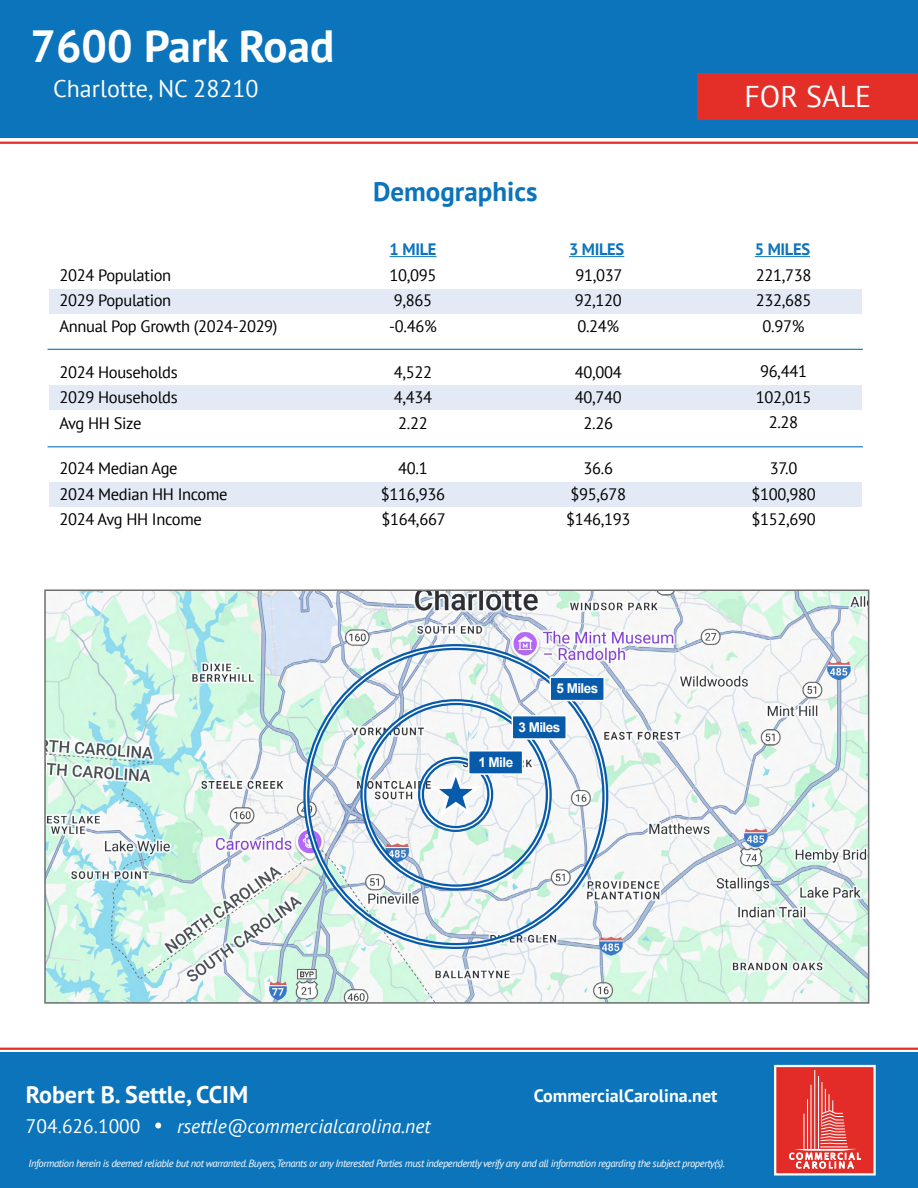
<style>
.page{position:relative;width:918px;height:1188px;background:#fff}
.page>*{position:absolute;margin:0;border:0;box-sizing:border-box;transform-origin:0 0}
.t1{font:700 45px "PT Sans";color:#fff}
.t2{font:30px "PT Sans";color:#fff}
.t3{font:700 27px "PT Sans";color:#0b74bb}
.t4{font:700 24px "PT Sans";color:#fff}
.t5{font:24px "PT Sans";color:#fff}
.t6{font:italic 19.5px "PT Sans";color:#fff}
.t7{font:19.5px "PT Sans";color:#fff}
.t8{font:700 18px "PT Sans";color:#fff}
.t9{font:16.5px/25.5px "PT Sans";letter-spacing:-.02em;color:#000;text-align:center}
.t10{font:700 16.5px "PT Sans";letter-spacing:-.02em;color:#0b74bb}
.t11{font:700 13.5px "Arial";letter-spacing:-.04em;color:#fff}
.t12{font:italic 10.5px "PT Sans";letter-spacing:-.04em;color:#fff}
</style>
<div class="page">
<div style="left:0;top:0;width:918px;height:137px;background:#0b74bb"></div>
<div style="left:698px;top:73px;width:220px;height:47px;background:#e32f28"></div>
<hr style="left:0;top:142px;width:918px;height:2px;background:#e32f28">
<div style="left:50px;top:385px;width:812px;height:25px;background:#e4e9f6"></div>
<div style="left:50px;top:483px;width:812px;height:24px;background:#e4e9f6"></div>
<div style="left:50px;top:289px;width:812px;height:25px;background:#e4e9f6"></div>
<hr style="left:390px;top:256px;width:47px;height:1px;background:#0b74bb">
<hr style="left:569px;top:256px;width:55px;height:1px;background:#0b74bb">
<hr style="left:755px;top:256px;width:55px;height:1px;background:#0b74bb">
<hr style="left:48px;top:349px;width:815px;height:1px;background:#0b74bb">
<hr style="left:48px;top:446px;width:815px;height:1px;background:#0b74bb">
<img style="left:47px;top:593px;width:819px;height:408px">
<div style="left:44px;top:590px;width:825px;height:414px;border:2px solid #6d6e71"></div>
<svg style="left:426px;top:769px;width:60px;height:51px"></svg>
<div style="left:360px;top:699px;width:192px;height:191px;border:6px solid #085baa;border-radius:50%"></div>
<div style="left:418px;top:757px;width:75px;height:75px;border:6px solid #085baa;border-radius:50%"></div>
<div style="left:420px;top:759px;width:71px;height:71px;border:2px solid #fff;border-radius:50%"></div>
<div style="left:468px;top:750px;width:55px;height:25px;background:#085baa;border:2px solid #fff"></div>
<div style="left:512px;top:715px;width:55px;height:25px;background:#085baa;border:2px solid #fff"></div>
<div style="left:550px;top:677px;width:55px;height:24px;background:#085baa;border:2px solid #fff"></div>
<div style="left:0;top:1052px;width:918px;height:136px;background:#0b74bb"></div>
<hr style="left:0;top:1048px;width:918px;height:2px;background:#e32f28">
<svg style="left:155px;top:1122px;width:6px;height:6px"></svg>
<div style="left:775px;top:1066px;width:100px;height:108px;background:#e32b27"></div>
<hr style="left:821px;top:1082px;width:1px;height:45px;background:#fff">
<hr style="left:810px;top:1085px;width:2px;height:64px;background:#fff">
<hr style="left:814px;top:1070px;width:1px;height:79px;background:#fff">
<hr style="left:818px;top:1076px;width:1px;height:73px;background:#fff">
<svg style="left:789px;top:1089px;width:72px;height:80px"></svg>
<div style="left:774px;top:1065px;width:102px;height:111px;border:2px solid #fff"></div>
<h1 class="t1" style="left:31px;top:17px;width:305px">7600 Park Road</h1>
<h3 class="t5" style="left:53px;top:73px;width:207px">Charlotte, NC 28210</h3>
<p class="t9" style="left:59px;top:262px;width:220px;text-align:left">2024 Population<br>2029 Population<br>Annual Pop Growth (2024-2029)</p>
<p class="t9" style="left:59px;top:359px;width:120px;text-align:justify">2024 Households 2029 Households Avg HH Size</p>
<p class="t9" style="left:59px;top:455px;width:170px;text-align:left">2024 Median Age<br>2024 Median HH Income<br>2024 Avg HH Income</p>
<h3 class="t3" style="left:373px;top:173px;width:166px">Demographics</h3>
<h2 class="t2" style="left:744px;top:77px;width:128px">FOR SALE</h2>
<p class="t10" style="left:390px;top:239px;width:48px">1 MILE</p>
<p class="t10" style="left:569px;top:239px;width:57px">3 MILES</p>
<p class="t10" style="left:755px;top:239px;width:57px">5 MILES</p>
<p class="t9" style="left:389px;top:262px;width:49px;text-align:left">10,095<br>9,865 -0.46%</p>
<p class="t9" style="left:394px;top:359px;width:40px;text-align:justify">4,522<br>4,434<br>2.22</p>
<p class="t9" style="left:381px;top:455px;width:66px">40.1 $116,936 $164,667</p>
<p class="t9" style="left:575px;top:262px;width:49px;text-align:justify">91,037<br>92,120<br>0.24%</p>
<p class="t9" style="left:575px;top:359px;width:49px">40,004<br>40,740<br>2.26</p>
<p class="t9" style="left:566px;top:455px;width:66px">36.6 $95,678 $146,193</p>
<p class="t9" style="left:756px;top:262px;width:57px">221,738<br>232,685<br>0.97%</p>
<p class="t9" style="left:756px;top:359px;width:57px">96,441<br>102,015<br>2.28</p>
<p class="t9" style="left:751px;top:455px;width:66px">37.0 $100,980 $152,690</p>
<p class="t11" style="left:556px;top:679px;width:43px">5 Miles</p>
<p class="t11" style="left:519px;top:717px;width:43px">3 Miles</p>
<p class="t11" style="left:478px;top:753px;width:36px">1 Mile</p>
<h3 class="t4" style="left:26px;top:1079px;width:224px">Robert B. Settle, CCIM</h3>
<p class="t8" style="left:534px;top:1084px;width:185px">CommercialCarolina.net</p>
<p class="t7" style="left:26px;top:1114px;width:116px">704.626.1000</p>
<p class="t6" style="left:177px;top:1114px;width:255px">rsettle@commercialcarolina.net</p>
<p class="t12" style="left:29px;top:1156px;width:698px">Information herein is deemed reliable but not warranted. Buyers, Tenants or any Interested Parties must independently verify any and all information regarding the subject property(s).</p>
</div>
